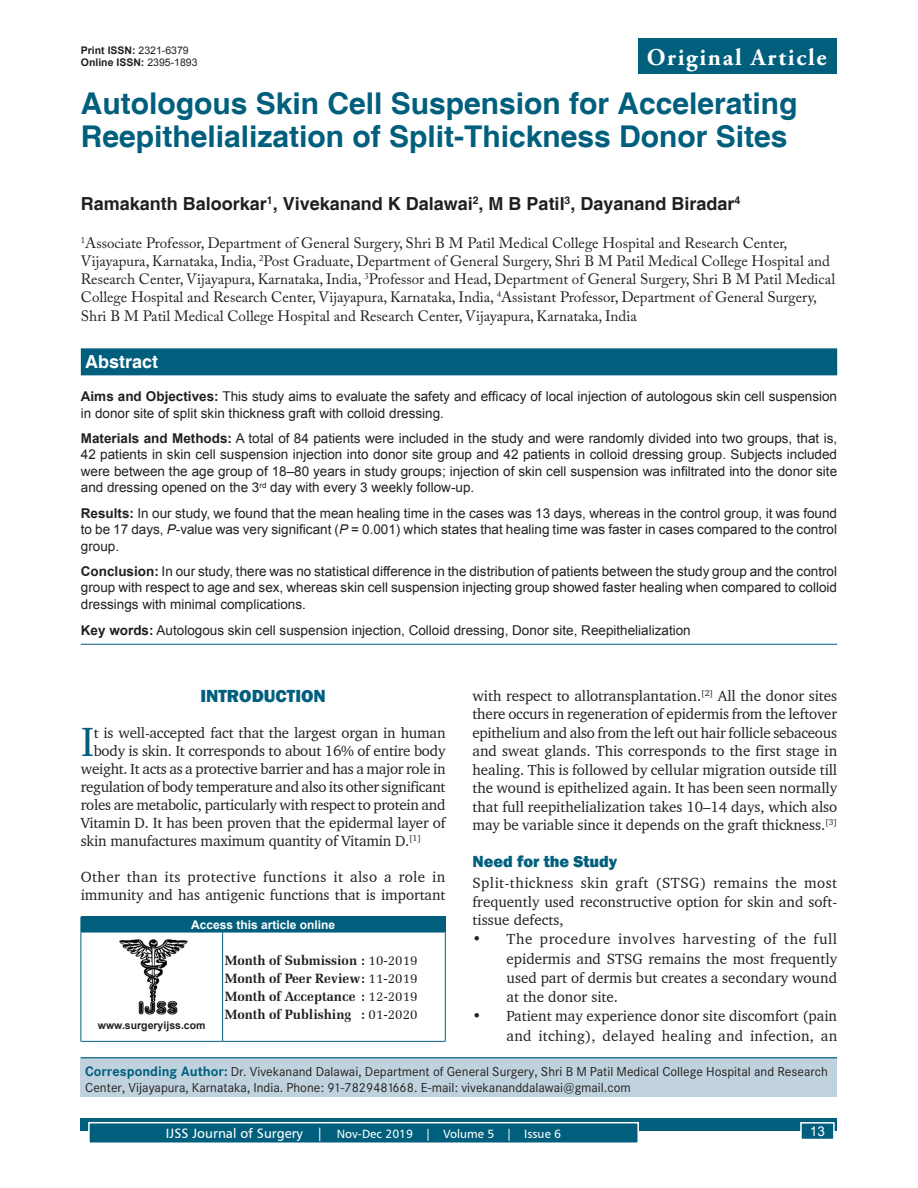
<style>
.page{position:relative;width:918px;height:1188px;background:#fff}
.page>*{position:absolute;margin:0;border:0;box-sizing:border-box;transform-origin:0 0}
.TX_First_Para{font:41.85px "Charter BT";color:#005f7d}
.AT{font:700 30px/33.8px "Helvetica";color:#005f7d}
.AH{font:700 24px "Adobe Garamond Pro";letter-spacing:.07em;color:#fff}
.AU{font:700 18px "Helvetica";color:#231f20}
.t1{font:800 18px "Franklin Gothic";color:#005f7d}
.ABSH{font:700 18px "Helvetica";color:#fff}
.t2{font:800 16.5px "Franklin Gothic";color:#005f7d}
.TX{font:15px/18.5px "Charter BT";letter-spacing:-.005em;color:#231f20}
.AFF{font:15px/18px "Adobe Caslon Pro";color:#231f20}
.TX_First_Para-2{font:15px "Charter BT";letter-spacing:-.015em;color:#231f20}
.L{font:15px/19.2px "Charter BT";color:#231f20;text-align:justify}
.TX_After_Space{font:15px/18.5px "Charter BT";color:#231f20;text-align:justify}
.ABS{font:13.5px/16.5px "Arial";color:#231f20;text-align:justify}
.HIS{font:700 13.5px/18px "Zapf Elliptical 711 BT";color:#231f20;text-align:justify}
.KWD{font:13.5px "Arial";color:#231f20}
.t3{font:13.5px "Arial";color:#fff}
.ADD{font:12.75px/15.3px "Corporate SBQ";color:#231f20}
.t4{font:12px "Humanist 777 BT Roman B";color:#fff}
.AAO{font:700 12px "Arial";color:#fff}
.DOI{font:700 10.5px "Arial";color:#231f20}
.Web{font:700 10.5px "Arial";color:#231f20}
.s1{font-weight:400}
.s2{font-weight:700}
.s3{font-style:italic}
.s4{font-weight:700;font-size:13.5px;color:#005f7d}
.s5{font-size:13.5px}
</style>
<div class="page">
<div style="left:81px;top:1119px;width:756px;height:12px;background:#005f7d"></div>
<div style="left:89px;top:1123px;width:549px;height:20px;background:#005f7d"></div>
<div style="left:88px;top:1122px;width:551px;height:22px;border:2px solid #fff"></div>
<div style="left:801px;top:1123px;width:33px;height:16px;background:#005f7d"></div>
<div style="left:800px;top:1122px;width:35px;height:18px;border:2px solid #fff"></div>
<div style="left:81px;top:348px;width:756px;height:27px;background:#005f7d"></div>
<hr style="left:81px;top:644px;width:756px;height:1px;background:#005f7d">
<img style="left:119px;top:939px;width:69px;height:76px">
<div style="left:81px;top:917px;width:364px;height:15px;background:#005f7d"></div>
<svg style="left:445px;top:917px;width:1px;height:15px"></svg>
<hr style="left:81px;top:932px;width:142px;height:1px;background:#005f7d">
<hr style="left:223px;top:932px;width:223px;height:1px;background:#005f7d">
<hr style="left:81px;top:932px;width:1px;height:109px;background:#005f7d">
<hr style="left:222px;top:932px;width:1px;height:109px;background:#005f7d">
<hr style="left:445px;top:932px;width:1px;height:109px;background:#005f7d">
<hr style="left:223px;top:1041px;width:223px;height:1px;background:#005f7d">
<hr style="left:81px;top:1041px;width:142px;height:1px;background:#005f7d">
<div style="left:81px;top:1057px;width:756px;height:39px;background:#bfd2de"></div>
<hr style="left:81px;top:1057px;width:756px;height:1px;background:#005f7d">
<div style="left:638px;top:38px;width:199px;height:36px;background:#005f7d"></div>
<p class="DOI" style="left:81px;top:43px;width:109px">Print ISSN: <span class="s1">2321-6379</span></p>
<p class="DOI" style="left:81px;top:56px;width:118px">Online ISSN: <span class="s1">2395-1893</span></p>
<p class="AH" style="left:647px;top:43px;width:181px">Original Article</p>
<p class="AT" style="left:81px;top:88px;width:718px">Autologous Skin Cell Suspension for Accelerating<br>Reepithelialization of Split-Thickness Donor Sites</p>
<p class="AU" style="left:81px;top:192px;width:661px">Ramakanth Baloorkar<sup>1</sup>, Vivekanand K Dalawai<sup>2</sup>, M B Patil<sup>3</sup>, Dayanand Biradar<sup>4</sup></p>
<p class="AFF" style="left:81px;top:233px;width:756px"><sup>1</sup>Associate Professor, Department of General Surgery, Shri B M Patil Medical College Hospital and Research Center, Vijayapura, Karnataka, India, <sup>2</sup>Post Graduate, Department of General Surgery, Shri B M Patil Medical College Hospital and Research Center, Vijayapura, Karnataka, India, <sup>3</sup>Professor and Head, Department of General Surgery, Shri B M Patil Medical College Hospital and Research Center, Vijayapura, Karnataka, India, <sup>4</sup>Assistant Professor, Department of General Surgery,</p>
<p class="AFF" style="left:81px;top:307px;width:558px">Shri B M Patil Medical College Hospital and Research Center, Vijayapura, Karnataka, India</p>
<p class="ABSH" style="left:85px;top:351px;width:75px">Abstract</p>
<p class="ABS" style="left:81px;top:389px;width:758px"><span class="s2">Aims and Objectives:</span> This study aims to evaluate the safety and efficacy of local injection of autologous skin cell suspension in donor site of split skin thickness graft with colloid dressing.</p>
<p class="ABS" style="left:81px;top:430px;width:758px"><span class="s2">Materials and Methods:</span> A total of 84 patients were included in the study and were randomly divided into two groups, that is, 42 patients in skin cell suspension injection into donor site group and 42 patients in colloid dressing group. Subjects included were between the age group of 18–80 years in study groups; injection of skin cell suspension was infiltrated into the donor site and dressing opened on the 3<sup>rd</sup> day with every 3 weekly follow-up.</p>
<p class="ABS" style="left:81px;top:505px;width:758px"><span class="s2">Results:</span> In our study, we found that the mean healing time in the cases was 13 days, whereas in the control group, it was found to be 17 days, <span class="s3">P</span>-value was very significant (<span class="s3">P</span> = 0.001) which states that healing time was faster in cases compared to the control group.</p>
<p class="ABS" style="left:81px;top:563px;width:758px"><span class="s2">Conclusion:</span> In our study, there was no statistical difference in the distribution of patients between the study group and the control group with respect to age and sex, whereas skin cell suspension injecting group showed faster healing when compared to colloid dressings with minimal complications.</p>
<p class="KWD" style="left:81px;top:622px;width:611px"><span class="s2">Key words:</span> Autologous skin cell suspension injection, Colloid dressing, Donor site, Reepithelialization</p>
<h1 class="t1" style="left:200px;top:684px;width:127px">INTRODUCTION</h1>
<p class="TX_First_Para" style="left:81px;top:716px;width:15px">I</p>
<p class="TX_First_Para-2" style="left:94px;top:724px;width:353px">t is well-accepted fact that the largest organ in human</p>
<p class="TX_First_Para-2" style="left:94px;top:742px;width:353px">body is skin. It corresponds to about 16% of entire body</p>
<p class="TX_First_Para-2" style="left:81px;top:760px;width:366px">weight. It acts as a protective barrier and has a major role in</p>
<p class="TX_First_Para-2" style="left:81px;top:778px;width:366px">regulation of body temperature and also its other significant</p>
<p class="TX_First_Para-2" style="left:81px;top:796px;width:366px">roles are metabolic, particularly with respect to protein and</p>
<p class="TX_First_Para-2" style="left:81px;top:814px;width:366px">Vitamin D. It has been proven that the epidermal layer of</p>
<p class="TX_First_Para-2" style="left:81px;top:832px;width:342px">skin manufactures maximum quantity of Vitamin D.<sup>[1]</sup></p>
<p class="TX" style="left:81px;top:868px;width:366px;line-height:18px">Other than its protective functions it also a role in immunity and has antigenic functions that is important</p>
<p class="AAO" style="left:191px;top:917px;width:146px">Access this article online</p>
<p class="Web" style="left:98px;top:1018px;width:109px">www.surgeryijss.com</p>
<p class="HIS" style="left:225px;top:952px;width:194px">Month of Submission : <span class="s1">10-2019<br></span>Month of Peer Review: <span class="s1">11-2019<br></span>Month of Acceptance : <span class="s1">12-2019<br></span>Month of Publishing : <span class="s1">01-2020</span></p>
<p class="TX" style="left:472px;top:686px;width:366px;text-align:justify">with respect to allotransplantation.<sup>[2]</sup> All the donor sites there occurs in regeneration of epidermis from the leftover epithelium and also from the left out hair follicle sebaceous and sweat glands. This corresponds to the first stage in healing. This is followed by cellular migration outside till the wound is epithelized again. It has been seen normally that full reepithelialization takes 10–14 days, which also may be variable since it depends on the graft thickness.<sup>[3]</sup></p>
<h2 class="t2" style="left:472px;top:851px;width:146px">Need for the Study</h2>
<p class="TX_After_Space" style="left:472px;top:874px;width:366px">Split-thickness skin graft (STSG) remains the most frequently used reconstructive option for skin and soft&shy;tissue defects,</p>
<p class="L" style="left:507px;top:929px;width:332px;text-indent:-34px">• The procedure involves harvesting of the full epidermis and STSG remains the most frequently used part of dermis but creates a secondary wound at the donor site.</p>
<p class="L" style="left:472px;top:1006px;width:366px;text-align:right">• Patient may experience donor site discomfort (pain and itching), delayed healing and infection, an</p>
<p class="ADD" style="left:85px;top:1064px;width:744px"><span class="s4">Corresponding Author:</span> Dr. Vivekanand Dalawai, Department of General Surgery, Shri B M Patil Medical College Hospital and Research<br>Center, Vijayapura, Karnataka, India. Phone: 91-7829481668. E-mail: vivekananddalawai@gmail.com</p>
<p class="t4" style="left:166px;top:1126px;width:397px"><span class="s5">IJSS Journal of Surgery |</span> Nov-Dec 2019 | Volume 5 | Issue 6</p>
<p class="t3" style="left:810px;top:1122px;width:17px">13</p>
</div>
